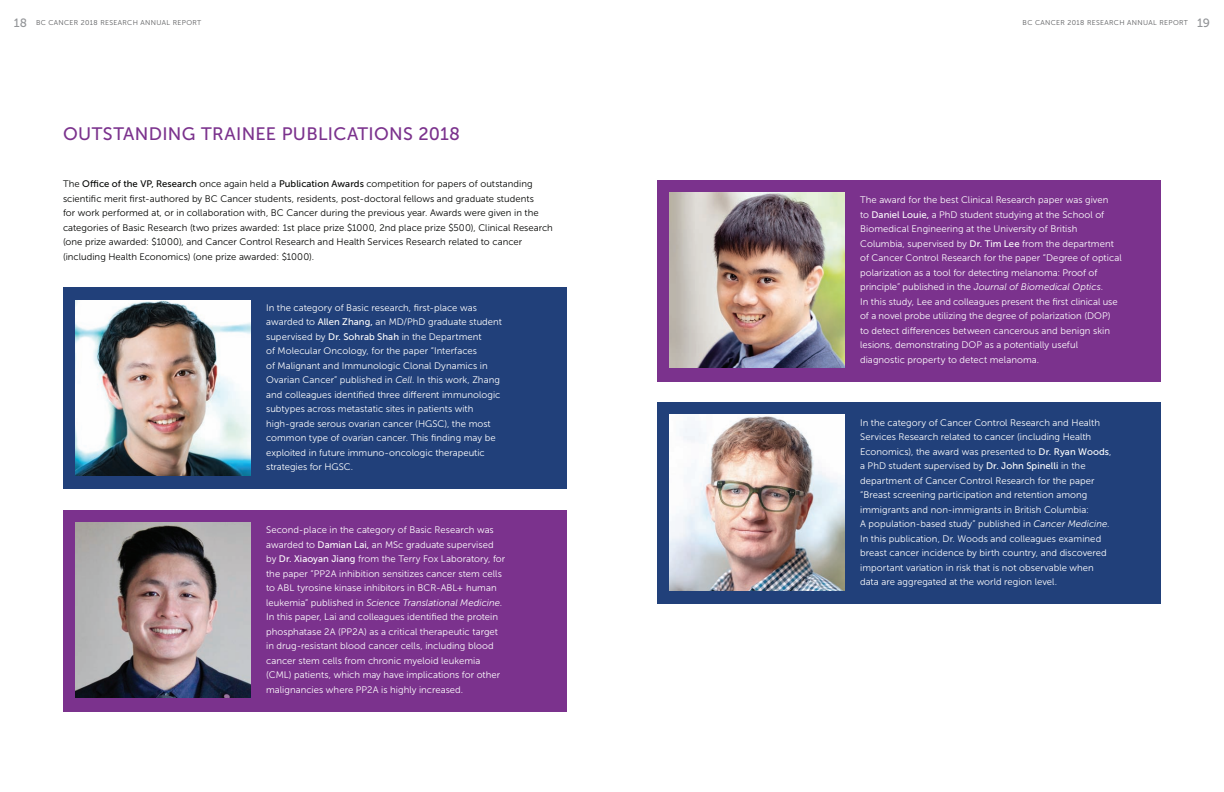
<style>
.page{position:relative;width:1224px;height:792px;background:#fff}
.page>*{position:absolute;margin:0;border:0;box-sizing:border-box;transform-origin:0 0}
.t1{font:18px "Museo Sans 500";letter-spacing:.02em;color:#7b328d}
.t2{font:9.5px/14.5px "Museo Sans 300";letter-spacing:.005em;color:#fff}
.t3{font:9.5px/14.5px "Museo Sans 300";letter-spacing:.005em;color:#040503}
.t4{font:7px "Museo Sans 300";letter-spacing:.05em;color:#57585a}
.s1{font-family:"Museo Sans 500";font-size:12px;color:#939598}
.s2{font-family:"Museo Sans 500"}
.s3{font-style:italic}
</style>
<div class="page">
<div style="left:63px;top:288px;width:504px;height:201px;background:#21407a"></div>
<div style="left:63px;top:510px;width:504px;height:201px;background:#7b328d"></div>
<img style="left:75px;top:300px;width:175px;height:175px">
<img style="left:75px;top:522px;width:175px;height:176px">
<div style="left:657px;top:180px;width:504px;height:202px;background:#7b328d"></div>
<div style="left:657px;top:402px;width:504px;height:202px;background:#21407a"></div>
<img style="left:669px;top:193px;width:175px;height:175px">
<img style="left:669px;top:415px;width:175px;height:175px">
<p class="t4" style="left:14px;top:19px;width:189px"><span class="s1">18</span> BC CANCER 2018 RESEARCH ANNUAL REPORT</p>
<h1 class="t1" style="left:63px;top:123px;width:399px">OUTSTANDING TRAINEE PUBLICATIONS 2018</h1>
<p class="t3" style="left:63px;top:177px;width:491px">The <span class="s2">Office of the VP, Research</span> once again held a <span class="s2">Publication Awards</span> competition for papers of outstanding scientific merit first-authored by BC Cancer students, residents, post-doctoral fellows and graduate students<br>for work performed at, or in collaboration with, BC Cancer during the previous year. Awards were given in the categories of Basic Research (two prizes awarded: 1st place prize $1000, 2nd place prize $500), Clinical Research (one prize awarded: $1000), and Cancer Control Research and Health Services Research related to cancer (including Health Economics) (one prize awarded: $1000).</p>
<p class="t2" style="left:266px;top:301px;width:237px">In the category of Basic research, first-place was awarded to <span class="s2">Allen Zhang,</span> an MD/PhD graduate student supervised by <span class="s2">Dr. Sohrab Shah</span> in the Department<br>of Molecular Oncology, for the paper “Interfaces<br>of Malignant and Immunologic Clonal Dynamics in Ovarian Cancer” published in <span class="s3">Cell</span>. In this work, Zhang and colleagues identified three different immunologic subtypes across metastatic sites in patients with high-grade serous ovarian cancer (HGSC), the most common type of ovarian cancer. This finding may be exploited in future immuno-oncologic therapeutic strategies for HGSC.</p>
<p class="t2" style="left:266px;top:523px;width:241px">Second-place in the category of Basic Research was awarded to <span class="s2">Damian Lai,</span> an MSc graduate supervised by <span class="s2">Dr. Xiaoyan Jiang</span> from the Terry Fox Laboratory, for the paper “PP2A inhibition sensitizes cancer stem cells to ABL tyrosine kinase inhibitors in BCR-ABL+ human leukemia” published in <span class="s3">Science Translational Medicine</span>.<br>In this paper, Lai and colleagues identified the protein phosphatase 2A (PP2A) as a critical therapeutic target in drug-resistant blood cancer cells, including blood cancer stem cells from chronic myeloid leukemia (CML) patients, which may have implications for other malignancies where PP2A is highly increased.</p>
<p class="t4" style="left:1023px;top:19px;width:189px">BC CANCER 2018 RESEARCH ANNUAL REPORT <span class="s1">19</span></p>
<p class="t2" style="left:860px;top:193px;width:263px">The award for the best Clinical Research paper was given<br>to <span class="s2">Daniel Louie,</span> a PhD student studying at the School of Biomedical Engineering at the University of British Columbia, supervised by <span class="s2">Dr. Tim Lee</span> from the department of Cancer Control Research for the paper “Degree of optical polarization as a tool for detecting melanoma: Proof of principle” published in the <span class="s3">Journal of Biomedical Optics</span>.<br>In this study, Lee and colleagues present the first clinical use of a novel probe utilizing the degree of polarization (DOP) to detect differences between cancerous and benign skin lesions, demonstrating DOP as a potentially useful diagnostic property to detect melanoma.</p>
<p class="t2" style="left:860px;top:415px;width:253px">In the category of Cancer Control Research and Health Services Research related to cancer (including Health Economics), the award was presented to <span class="s2">Dr. Ryan Woods</span>, a PhD student supervised by <span class="s2">Dr. John Spinelli</span> in the department of Cancer Control Research for the paper “Breast screening participation and retention among immigrants and non-immigrants in British Columbia:<br>A population-based study” published in <span class="s3">Cancer Medicine</span>.<br>In this publication, Dr. Woods and colleagues examined breast cancer incidence by birth country, and discovered important variation in risk that is not observable when data are aggregated at the world region level.</p>
</div>
